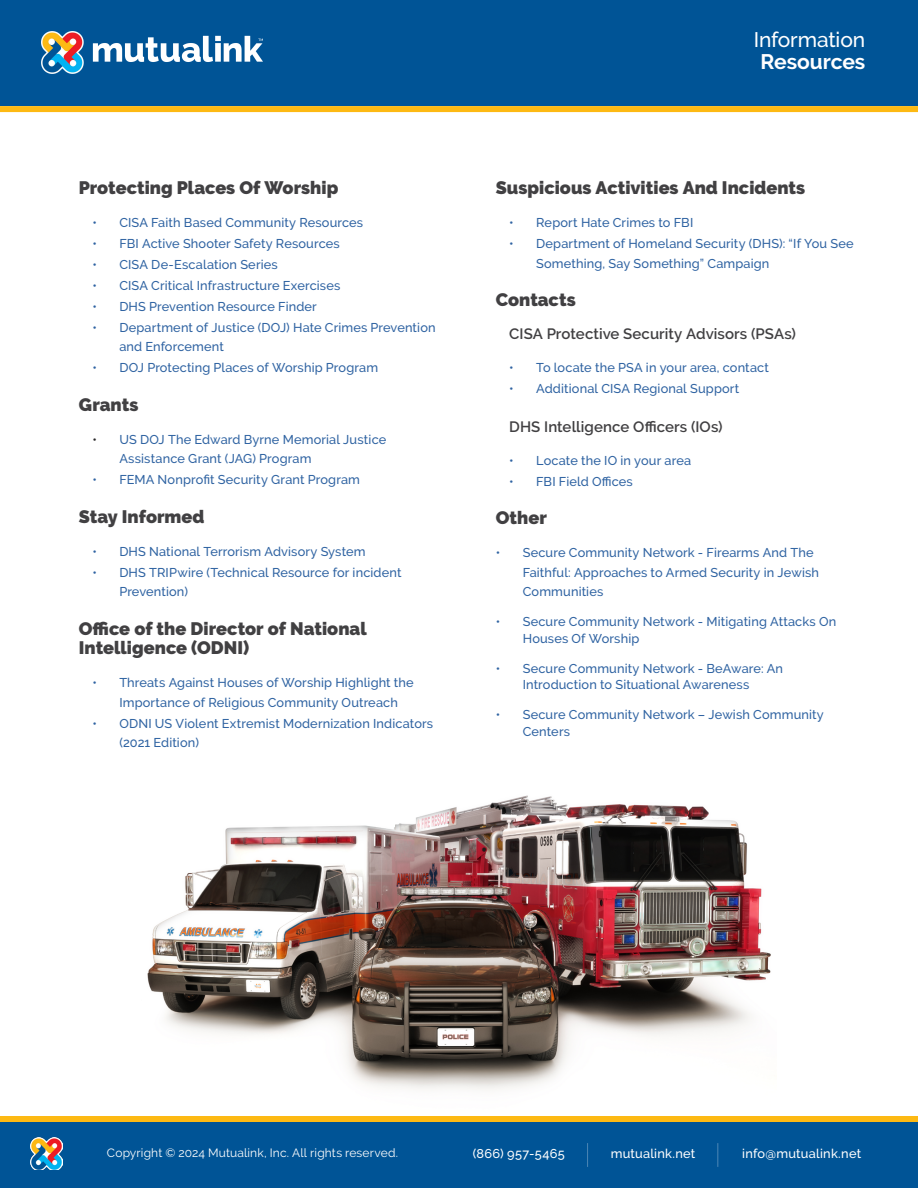
<style>
.page{position:relative;width:918px;height:1188px;background:#fff}
.page>*{position:absolute;margin:0;border:0;box-sizing:border-box;transform-origin:0 0}
.t1{font:500 21px "Raleway";letter-spacing:-.005em;color:#fff}
.t2{font:700 21px "Raleway";letter-spacing:-.005em;color:#fff}
.t3{font:900 18px/19.5px "Raleway";color:#414042}
.t4{font:600 15px "Raleway";letter-spacing:.005em;color:#414042}
.t5{font:500 12.75px/19.5px "Raleway";letter-spacing:.01em;color:#2f63a2}
.t6{font:500 12.75px "Raleway";letter-spacing:.02em;color:#fff}
.t7{font:12px "Raleway";letter-spacing:.015em;color:#fff}
.s1{color:#292829}
</style>
<div class="page">
<img style="left:147px;top:795px;width:624px;height:295px">
<div style="left:0;top:1121px;width:918px;height:67px;background:#005496"></div>
<svg style="left:587px;top:1143px;width:1px;height:24px"></svg>
<svg style="left:717px;top:1143px;width:1px;height:24px"></svg>
<img style="left:30px;top:1138px;width:33px;height:32px">
<div style="left:0;top:106px;width:918px;height:6px;background:#fdb913"></div>
<div style="left:0;top:1116px;width:918px;height:6px;background:#fdb913"></div>
<div style="left:0;top:0;width:918px;height:106px;background:#005496"></div>
<img style="left:42px;top:31px;width:220px;height:43px">
<h2 class="t3" style="left:79px;top:178px;width:261px">Protecting Places Of Worship</h2>
<p class="t5" style="left:92px;top:213px;width:272px">• CISA Faith Based Community Resources</p>
<p class="t5" style="left:92px;top:234px;width:249px">• FBI Active Shooter Safety Resources</p>
<p class="t5" style="left:92px;top:255px;width:187px">• CISA De-Escalation Series</p>
<p class="t5" style="left:92px;top:276px;width:249px">• CISA Critical Infrastructure Exercises</p>
<p class="t5" style="left:92px;top:296px;width:226px">• DHS Prevention Resource Finder</p>
<p class="t5" style="left:119px;top:317px;width:318px;text-indent:-27px">• Department of Justice (DOJ) Hate Crimes Prevention and Enforcement</p>
<p class="t5" style="left:92px;top:358px;width:287px">• DOJ Protecting Places of Worship Program</p>
<h2 class="t3" style="left:79px;top:395px;width:61px">Grants</h2>
<p class="t5" style="left:119px;top:429px;width:269px;text-indent:-27px"><span class="s1">•</span> US DOJ The Edward Byrne Memorial Justice<br>Assistance Grant (JAG) Program</p>
<p class="t5" style="left:92px;top:470px;width:269px">• FEMA Nonprofit Security Grant Program</p>
<h2 class="t3" style="left:79px;top:507px;width:127px">Stay Informed</h2>
<p class="t5" style="left:92px;top:541px;width:275px">• DHS National Terrorism Advisory System</p>
<p class="t5" style="left:119px;top:562px;width:284px;text-indent:-27px">• DHS TRIPwire (Technical Resource for incident<br>Prevention)</p>
<h2 class="t3" style="left:79px;top:619px;width:289px">Office of the Director of National<br>Intelligence (ODNI)</h2>
<p class="t5" style="left:119px;top:673px;width:296px;text-indent:-27px">• Threats Against Houses of Worship Highlight the<br>Importance of Religious Community Outreach</p>
<p class="t5" style="left:119px;top:713px;width:315px;text-indent:-27px">• ODNI US Violent Extremist Modernization Indicators (2021 Edition)</p>
<h1 class="t1" style="left:754px;top:27px;width:113px">Information</h1>
<h1 class="t2" style="left:761px;top:50px;width:106px">Resources</h1>
<h2 class="t3" style="left:496px;top:178px;width:311px">Suspicious Activities And Incidents</h2>
<p class="t5" style="left:509px;top:213px;width:186px">• Report Hate Crimes to FBI</p>
<p class="t5" style="left:536px;top:234px;width:319px;text-indent:-27px">• Department of Homeland Security (DHS): “If You See<br>Something, Say Something” Campaign</p>
<h2 class="t3" style="left:496px;top:290px;width:82px">Contacts</h2>
<p class="t4" style="left:509px;top:325px;width:288px">CISA Protective Security Advisors (PSAs)</p>
<p class="t5" style="left:509px;top:358px;width:261px">• To locate the PSA in your area, contact</p>
<p class="t5" style="left:509px;top:379px;width:232px">• Additional CISA Regional Support</p>
<p class="t4" style="left:509px;top:418px;width:215px">DHS Intelligence Officers (IOs)</p>
<p class="t5" style="left:509px;top:451px;width:183px">• Locate the IO in your area</p>
<p class="t5" style="left:509px;top:472px;width:125px">• FBI Field Offices</p>
<h2 class="t3" style="left:496px;top:508px;width:53px">Other</h2>
<p class="t5" style="left:523px;top:543px;width:298px;text-indent:-27px">• Secure Community Network - Firearms And The<br>Faithful: Approaches to Armed Security in Jewish<br>Communities</p>
<p class="t5" style="left:523px;top:614px;width:315px;line-height:16.5px;text-indent:-27px">• Secure Community Network - Mitigating Attacks On<br>Houses Of Worship</p>
<p class="t5" style="left:496px;top:660px;width:289px;line-height:16.5px;text-align:center">• Secure Community Network - BeAware: An<br>Introduction to Situational Awareness</p>
<p class="t5" style="left:523px;top:707px;width:303px;line-height:16.5px;text-indent:-27px">• Secure Community Network – Jewish Community<br>Centers</p>
<p class="t7" style="left:107px;top:1146px;width:293px">Copyright © 2024 Mutualink, Inc. All rights reserved.</p>
<p class="t6" style="left:473px;top:1146px;width:93px">(866) 957-5465</p>
<p class="t6" style="left:611px;top:1146px;width:86px">mutualink.net</p>
<p class="t6" style="left:742px;top:1146px;width:120px">info@mutualink.net</p>
</div>
